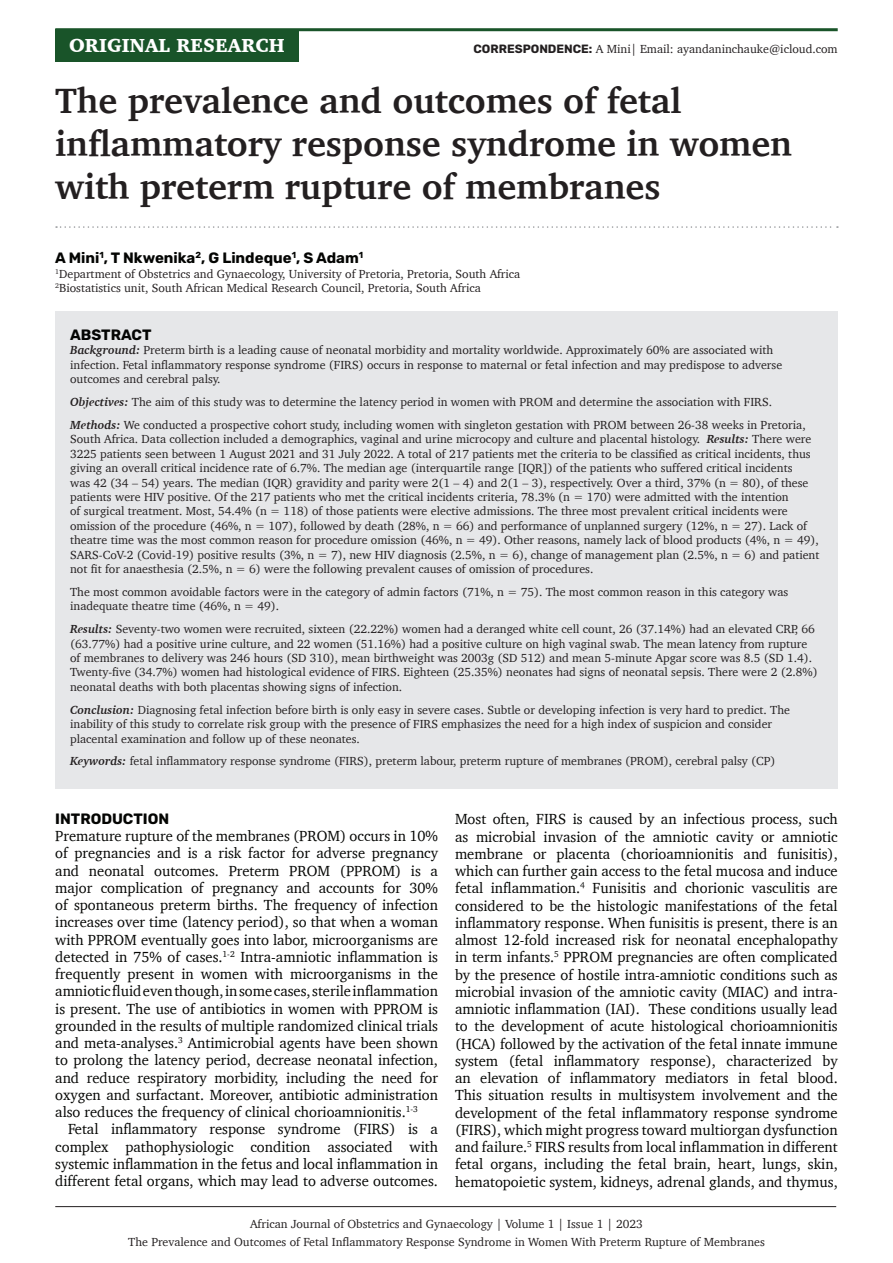
<style>
.page{position:relative;width:893px;height:1263px;background:#fff}
.page>*{position:absolute;margin:0;border:0;box-sizing:border-box;transform-origin:0 0}
.t1{font:700 36px/43.2px "Charter";color:#231f20}
.t2{font:900 19.35px "Charter";color:#fff}
.t3{font:15px/17.2px "Charter";color:#040503;text-align:justify}
.t4{font:700 15px "Rubik";color:#040503}
.t5{font:12px/14.4px "Charter";color:#231f20}
.s1{font-family:"Rubik";font-weight:700}
.s2{font-weight:700;font-style:italic}
</style>
<div class="page">
<div style="left:55px;top:29px;width:244px;height:32px;background:#195429"></div>
<hr style="left:55px;top:28px;width:783px;height:3px;background:#195429">
<hr style="left:55px;top:1206px;width:781px;height:1px;background:#231f20">
<div style="left:55px;top:312px;width:783px;height:477px;background:#e6e7e9"></div>
<svg style="left:56px;top:226px;width:782px;height:2px"></svg>
<h2 class="t2" style="left:69px;top:33px;width:217px">ORIGINAL RESEARCH</h2>
<p class="t5" style="left:473px;top:42px;width:366px"><span class="s1">CORRESPONDENCE:</span> A Mini| Email: ayandaninchauke@icloud.com</p>
<h1 class="t1" style="left:55px;top:78px;width:738px">The prevalence and outcomes of fetal inflammatory response syndrome in women with preterm rupture of membranes</h1>
<p class="t4" style="left:55px;top:249px;width:309px">A Mini<sup>1</sup>, T Nkwenika<sup>2</sup>, G Lindeque<sup>1</sup>, S Adam<sup>1</sup></p>
<p class="t5" style="left:55px;top:266px;width:467px"><sup>1</sup>Department of Obstetrics and Gynaecology, University of Pretoria, Pretoria, South Africa<br><sup>2</sup>Biostatistics unit, South African Medical Research Council, Pretoria, South Africa</p>
<p class="t4" style="left:70px;top:326px;width:83px">ABSTRACT</p>
<p class="t5" style="left:70px;top:343px;width:714px"><span class="s2">Background:</span> Preterm birth is a leading cause of neonatal morbidity and mortality worldwide. Approximately 60% are associated with infection. Fetal inflammatory response syndrome (FIRS) occurs in response to maternal or fetal infection and may predispose to adverse outcomes and cerebral palsy.</p>
<p class="t5" style="left:70px;top:390px;width:737px;line-height:23px"><span class="s2">Objectives:</span> The aim of this study was to determine the latency period in women with PROM and determine the association with FIRS.<br><span class="s2">Methods:</span> We conducted a prospective cohort study, including women with singleton gestation with PROM between 26-38 weeks in Pretoria,</p>
<p class="t5" style="left:70px;top:432px;width:751px">South Africa. Data collection included a demographics, vaginal and urine microcopy and culture and placental histology. <span class="s2">Results:</span> There were 3225 patients seen between 1 August 2021 and 31 July 2022. A total of 217 patients met the criteria to be classified as critical incidents, thus giving an overall critical incidence rate of 6.7%. The median age (interquartile range [IQR]) of the patients who suffered critical incidents<br>was 42 (34 – 54) years. The median (IQR) gravidity and parity were 2(1 – 4) and 2(1 – 3), respectively. Over a third, 37% (n = 80), of these patients were HIV positive. Of the 217 patients who met the critical incidents criteria, 78.3% (n = 170) were admitted with the intention<br>of surgical treatment. Most, 54.4% (n = 118) of those patients were elective admissions. The three most prevalent critical incidents were omission of the procedure (46%, n = 107), followed by death (28%, n = 66) and performance of unplanned surgery (12%, n = 27). Lack of theatre time was the most common reason for procedure omission (46%, n = 49). Other reasons, namely lack of blood products (4%, n = 49), SARS-CoV-2 (Covid-19) positive results (3%, n = 7), new HIV diagnosis (2.5%, n = 6), change of management plan (2.5%, n = 6) and patient not fit for anaesthesia (2.5%, n = 6) were the following prevalent causes of omission of procedures.</p>
<p class="t5" style="left:70px;top:584px;width:720px">The most common avoidable factors were in the category of admin factors (71%, n = 75). The most common reason in this category was inadequate theatre time (46%, n = 49).</p>
<p class="t5" style="left:70px;top:622px;width:749px"><span class="s2">Results:</span> Seventy-two women were recruited, sixteen (22.22%) women had a deranged white cell count, 26 (37.14%) had an elevated CRP, 66 (63.77%) had a positive urine culture, and 22 women (51.16%) had a positive culture on high vaginal swab. The mean latency from rupture of membranes to delivery was 246 hours (SD 310), mean birthweight was 2003g (SD 512) and mean 5-minute Apgar score was 8.5 (SD 1.4).<br>Twenty-five (34.7%) women had histological evidence of FIRS. Eighteen (25.35%) neonates had signs of neonatal sepsis. There were 2 (2.8%) neonatal deaths with both placentas showing signs of infection.</p>
<p class="t5" style="left:70px;top:702px;width:721px"><span class="s2">Conclusion:</span> Diagnosing fetal infection before birth is only easy in severe cases. Subtle or developing infection is very hard to predict. The inability of this study to correlate risk group with the presence of FIRS emphasizes the need for a high index of suspicion and consider placental examination and follow up of these neonates.</p>
<p class="t5" style="left:70px;top:754px;width:707px"><span class="s2">Keywords:</span> fetal inflammatory response syndrome (FIRS), preterm labour, preterm rupture of membranes (PROM), cerebral palsy (CP)</p>
<p class="t4" style="left:55px;top:810px;width:116px">INTRODUCTION</p>
<p class="t3" style="left:55px;top:827px;width:384px">Premature rupture of the membranes (PROM) occurs in 10% of pregnancies and is a risk factor for adverse pregnancy and neonatal outcomes. Preterm PROM (PPROM) is a major complication of pregnancy and accounts for 30% of spontaneous preterm births. The frequency of infection increases over time (latency period), so that when a woman with PPROM eventually goes into labor, microorganisms are detected in 75% of cases.<sup>1-2</sup> Intra-amniotic inflammation is frequently present in women with microorganisms in the amniotic fluid even though, in some cases, sterile inflammation is present. The use of antibiotics in women with PPROM is grounded in the results of multiple randomized clinical trials and meta-analyses.<sup>3</sup> Antimicrobial agents have been shown to prolong the latency period, decrease neonatal infection, and reduce respiratory morbidity, including the need for oxygen and surfactant. Moreover, antibiotic administration also reduces the frequency of clinical chorioamnionitis.<sup>1-3</sup></p>
<p class="t3" style="left:55px;top:1120px;width:384px;text-indent:13px">Fetal inflammatory response syndrome (FIRS) is a complex pathophysiologic condition associated with systemic inflammation in the fetus and local inflammation in different fetal organs, which may lead to adverse outcomes.</p>
<p class="t3" style="left:455px;top:810px;width:384px">Most often, FIRS is caused by an infectious process, such as microbial invasion of the amniotic cavity or amniotic membrane or placenta (chorioamnionitis and funisitis), which can further gain access to the fetal mucosa and induce fetal inflammation.<sup>4</sup> Funisitis and chorionic vasculitis are considered to be the histologic manifestations of the fetal inflammatory response. When funisitis is present, there is an almost 12-fold increased risk for neonatal encephalopathy in term infants.<sup>5</sup> PPROM pregnancies are often complicated by the presence of hostile intra-amniotic conditions such as microbial invasion of the amniotic cavity (MIAC) and intra&shy;amniotic inflammation (IAI). These conditions usually lead to the development of acute histological chorioamnionitis (HCA) followed by the activation of the fetal innate immune system (fetal inflammatory response), characterized by an elevation of inflammatory mediators in fetal blood.<br>This situation results in multisystem involvement and the development of the fetal inflammatory response syndrome (FIRS), which might progress toward multiorgan dysfunction and failure.<sup>5</sup> FIRS results from local inflammation in different fetal organs, including the fetal brain, heart, lungs, skin, hematopoietic system, kidneys, adrenal glands, and thymus,</p>
<p class="t5" style="left:128px;top:1215px;width:638px;line-height:18px;text-align:center">African Journal of Obstetrics and Gynaecology | Volume 1 | Issue 1 | 2023<br>The Prevalence and Outcomes of Fetal Inflammatory Response Syndrome in Women With Preterm Rupture of Membranes</p>
</div>
